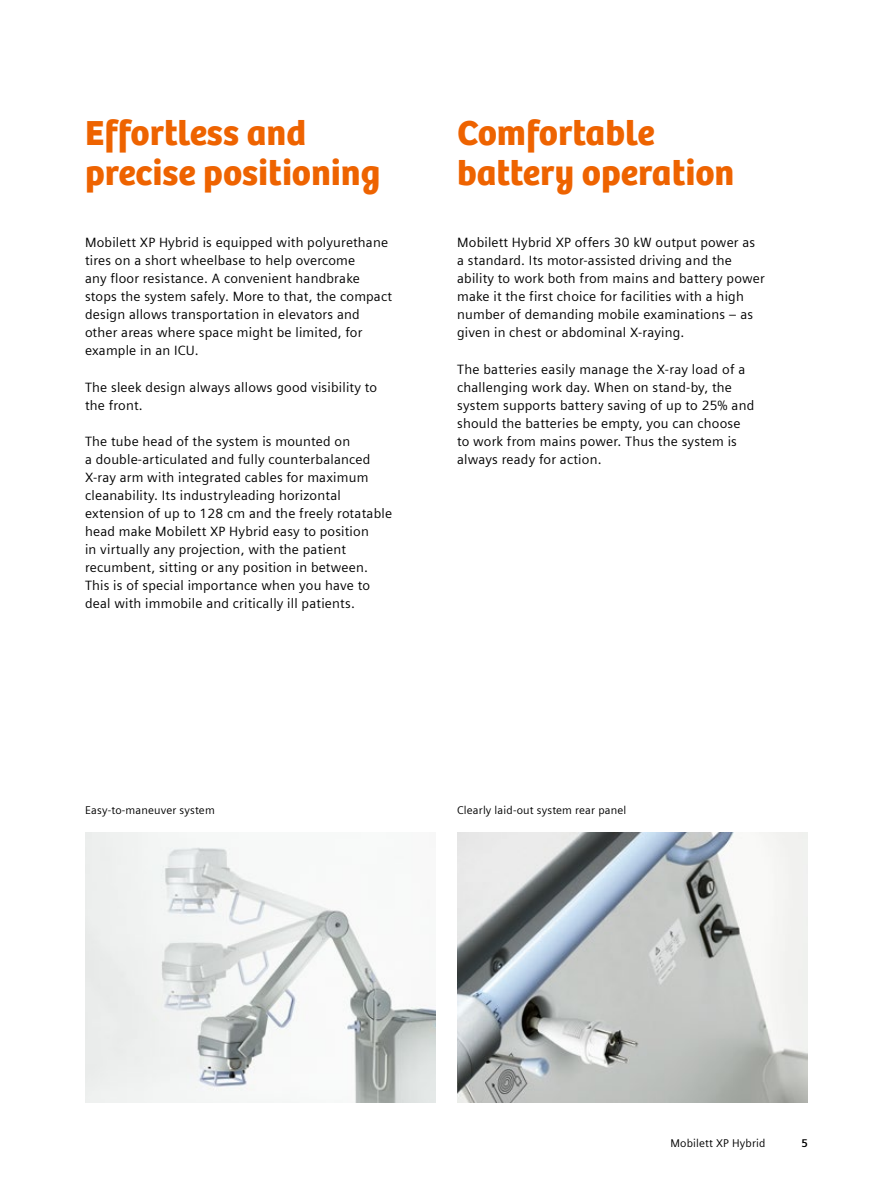
<style>
.page{position:relative;width:893px;height:1191px;background:#fff}
.page>*{position:absolute;margin:0;border:0;box-sizing:border-box;transform-origin:0 0}
.t1{font:36px/39.6px "SH Bree Headline Regular";color:#ee6300}
.t2{font:13.5px/18px "Siemens Sans";letter-spacing:.015em;color:#000}
.t3{font:11.25px "Siemens Sans";letter-spacing:.015em;color:#000}
.t4{font:700 11.25px "Siemens Sans";color:#000}
</style>
<div class="page">
<img style="left:457px;top:832px;width:351px;height:270px">
<img style="left:85px;top:832px;width:351px;height:270px">
<h1 class="t1" style="left:85px;top:112px;width:297px">Effortless and precise positioning</h1>
<p class="t2" style="left:85px;top:233px;width:309px">Mobilett XP Hybrid is equipped with polyurethane tires on a short wheelbase to help overcome<br>any floor resistance. A convenient handbrake stops the system safely. More to that, the compact design allows transportation in elevators and other areas where space might be limited, for example in an ICU.</p>
<p class="t2" style="left:85px;top:377px;width:294px">The sleek design always allows good visibility to the front.</p>
<p class="t2" style="left:85px;top:431px;width:309px">The tube head of the system is mounted on<br>a double-articulated and fully counterbalanced X-ray arm with integrated cables for maximum cleanability. Its industryleading horizontal extension of up to 128 cm and the freely rotatable head make Mobilett XP Hybrid easy to position<br>in virtually any projection, with the patient recumbent, sitting or any position in between.<br>This is of special importance when you have to deal with immobile and critically ill patients.</p>
<h1 class="t1" style="left:457px;top:112px;width:279px">Comfortable battery operation</h1>
<p class="t2" style="left:457px;top:233px;width:309px">Mobilett Hybrid XP offers 30 kW output power as a standard. Its motor-assisted driving and the ability to work both from mains and battery power make it the first choice for facilities with a high number of demanding mobile examinations – as given in chest or abdominal X-raying.</p>
<p class="t2" style="left:457px;top:359px;width:299px">The batteries easily manage the X-ray load of a challenging work day. When on stand-by, the system supports battery saving of up to 25% and should the batteries be empty, you can choose to work from mains power. Thus the system is always ready for action.</p>
<p class="t3" style="left:85px;top:802px;width:131px">Easy-to-maneuver system</p>
<p class="t3" style="left:457px;top:802px;width:171px">Clearly laid-out system rear panel</p>
<p class="t3" style="left:670px;top:1135px;width:96px">Mobilett XP Hybrid</p>
<p class="t4" style="left:801px;top:1135px;width:8px">5</p>
</div>
